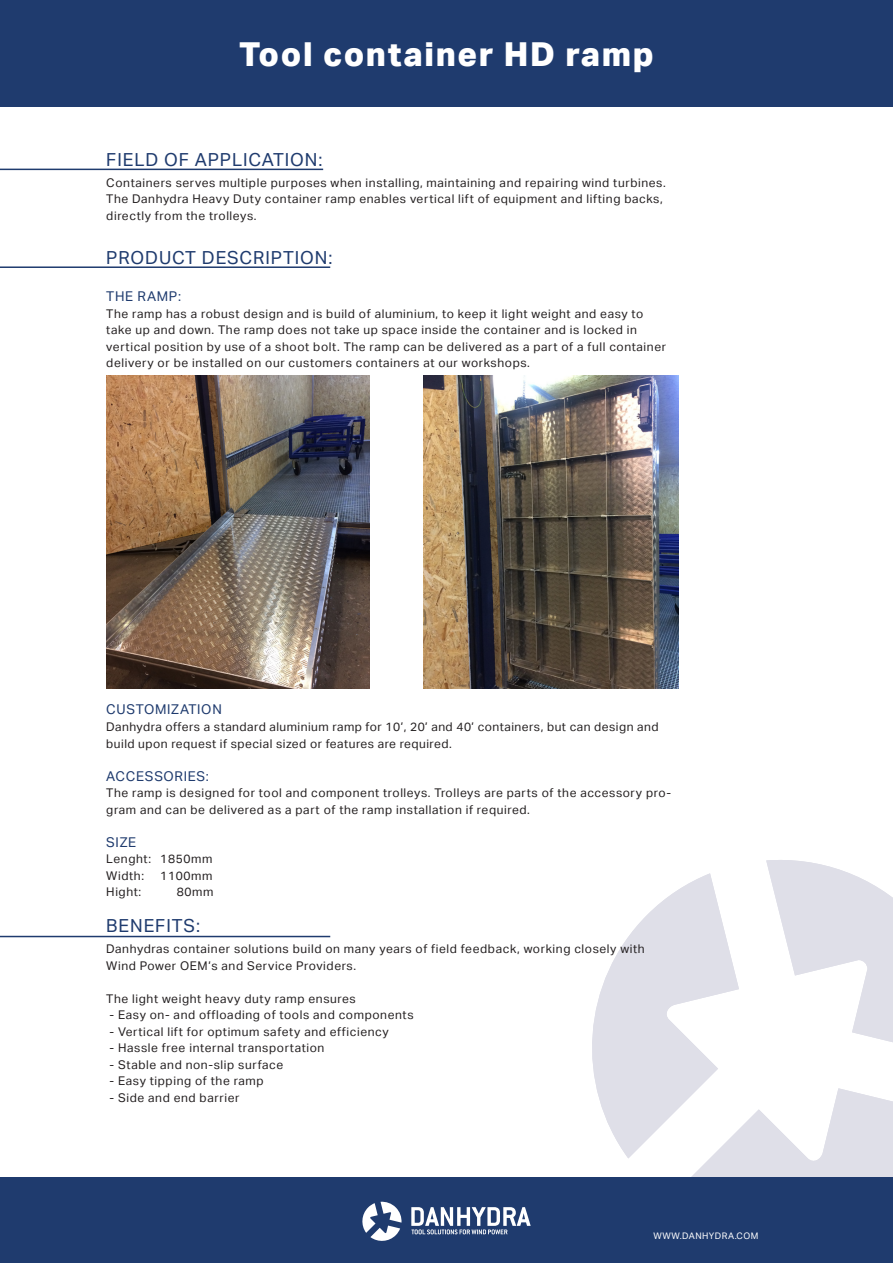
<style>
.page{position:relative;width:893px;height:1263px;background:#fff}
.page>*{position:absolute;margin:0;border:0;box-sizing:border-box;transform-origin:0 0}
.t1{font:800 33px "Aktiv Grotesk";letter-spacing:.05em;color:#fff}
.H1_Blå{font:18px "Aktiv Grotesk";letter-spacing:.05em;color:#1f3b6e}
.t2{font:13.5px "Aktiv Grotesk";letter-spacing:.05em;color:#1f3b6e}
.Brødtekst_centreret{font:12px/16.5px "Aktiv Grotesk";letter-spacing:.05em;color:#231f20}
.t3{font:9px "Aktiv Grotesk";letter-spacing:.05em;color:#fff}
</style>
<div class="page">
<svg style="left:592px;top:873px;width:147px;height:285px;fill:#dfdfe8"></svg>
<svg style="left:766px;top:860px;width:127px;height:183px"></svg>
<svg style="left:669px;top:1088px;width:224px;height:90px"></svg>
<div style="left:0;top:0;width:893px;height:106px;background:#1f3b6e"></div>
<div style="left:0;top:1178px;width:893px;height:85px;background:#1f3b6e"></div>
<svg style="left:362px;top:1202px;width:40px;height:39px"></svg>
<svg style="left:411px;top:1207px;width:120px;height:27px"></svg>
<hr style="left:0;top:169px;width:323px;height:1px;background:#1f3b6e">
<hr style="left:0;top:266px;width:330px;height:2px;background:#1f3b6e">
<hr style="left:0;top:936px;width:330px;height:1px;background:#1f3b6e">
<img style="left:106px;top:375px;width:264px;height:314px">
<img style="left:424px;top:375px;width:255px;height:314px">
<p class="t1" style="left:239px;top:34px;width:416px">Tool container HD ramp</p>
<h1 class="t1" style="left:333px;top:34px;width:228px">Produktnavn</h1>
<p class="H1_Blå" style="left:106px;top:149px;width:218px">FIELD OF APPLICATION:</p>
<p class="Brødtekst_centreret" style="left:106px;top:174px;width:561px">Containers serves multiple purposes when installing, maintaining and repairing wind turbines.<br>The Danhydra Heavy Duty container ramp enables vertical lift of equipment and lifting backs, directly from the trolleys.</p>
<p class="H1_Blå" style="left:106px;top:247px;width:228px">PRODUCT DESCRIPTION:</p>
<p class="t2" style="left:106px;top:288px;width:76px">THE RAMP:</p>
<p class="Brødtekst_centreret" style="left:106px;top:305px;width:561px">The ramp has a robust design and is build of aluminium, to keep it light weight and easy to take up and down. The ramp does not take up space inside the container and is locked in vertical position by use of a shoot bolt. The ramp can be delivered as a part of a full container delivery or be installed on our customers containers at our workshops.</p>
<p class="t2" style="left:106px;top:702px;width:117px">CUSTOMIZATION</p>
<p class="Brødtekst_centreret" style="left:106px;top:719px;width:554px">Danhydra offers a standard aluminium ramp for 10’, 20’ and 40’ containers, but can design and build upon request if special sized or features are required.</p>
<p class="t2" style="left:106px;top:768px;width:104px">ACCESSORIES:</p>
<p class="Brødtekst_centreret" style="left:106px;top:785px;width:566px">The ramp is designed for tool and component trolleys. Trolleys are parts of the accessory pro&shy;gram and can be delivered as a part of the ramp installation if required.</p>
<p class="t2" style="left:106px;top:834px;width:32px">SIZE</p>
<p class="Brødtekst_centreret" style="left:106px;top:851px;width:108px">Lenght: 1850mm</p>
<p class="Brødtekst_centreret" style="left:106px;top:867px;width:39px">Width:</p>
<p class="Brødtekst_centreret" style="left:160px;top:867px;width:54px">1100mm</p>
<p class="Brødtekst_centreret" style="left:106px;top:884px;width:36px">Hight:</p>
<p class="Brødtekst_centreret" style="left:177px;top:884px;width:38px">80mm</p>
<p class="H1_Blå" style="left:106px;top:916px;width:95px">BENEFITS:</p>
<p class="Brødtekst_centreret" style="left:106px;top:941px;width:540px">Danhydras container solutions build on many years of field feedback, working closely with<br>Wind Power OEM’s and Service Providers.</p>
<p class="Brødtekst_centreret" style="left:106px;top:990px;width:251px">The light weight heavy duty ramp ensures</p>
<p class="Brødtekst_centreret" style="left:110px;top:1007px;width:305px">- Easy on- and offloading of tools and components</p>
<p class="Brødtekst_centreret" style="left:110px;top:1023px;width:281px">- Vertical lift for optimum safety and efficiency</p>
<p class="Brødtekst_centreret" style="left:110px;top:1040px;width:216px">- Hassle free internal transportation</p>
<p class="Brødtekst_centreret" style="left:110px;top:1056px;width:175px">- Stable and non-slip surface</p>
<p class="Brødtekst_centreret" style="left:110px;top:1073px;width:156px">- Easy tipping of the ramp</p>
<p class="Brødtekst_centreret" style="left:110px;top:1089px;width:132px">- Side and end barrier</p>
<p class="t3" style="left:653px;top:1230px;width:107px">WWW.DANHYDRA.COM</p>
</div>
